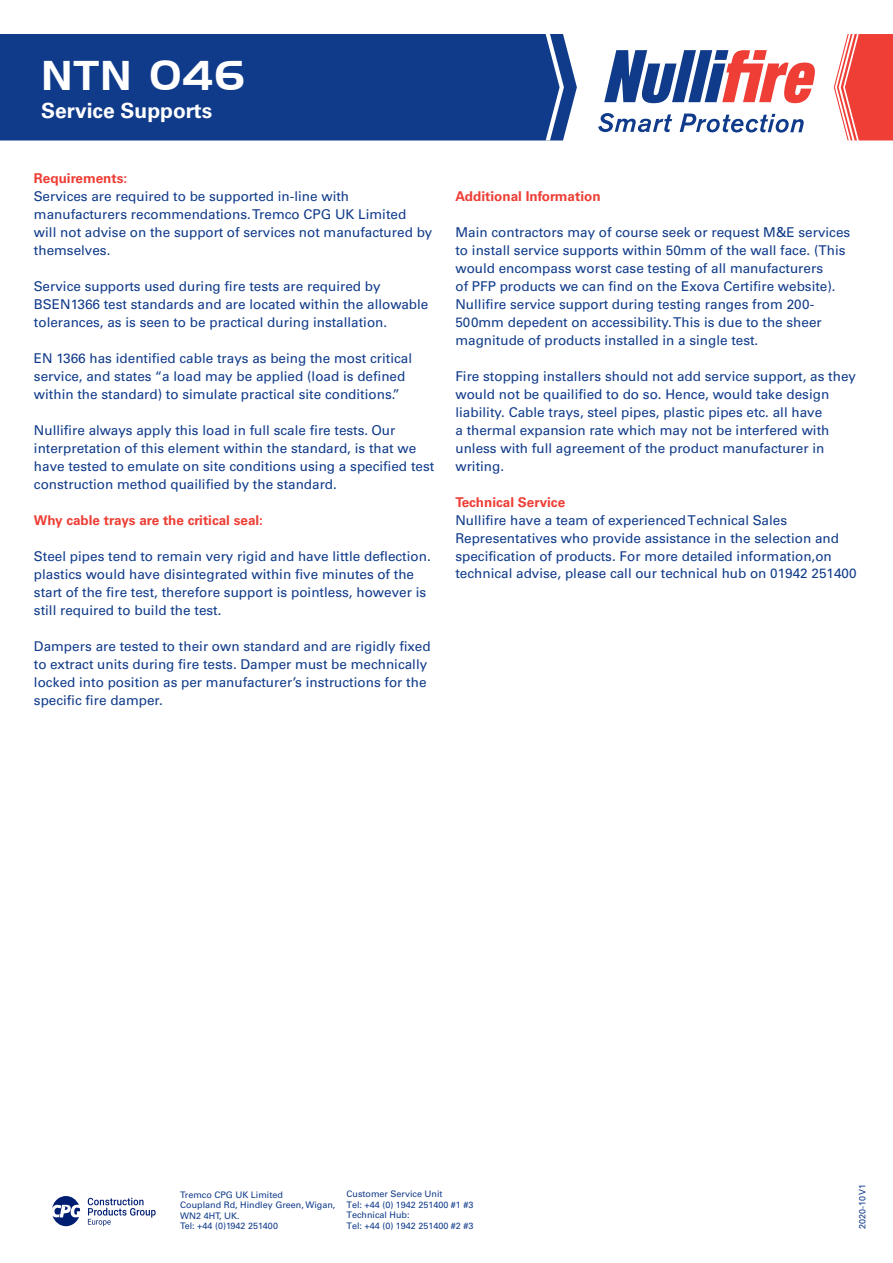
<style>
.page{position:relative;width:893px;height:1263px;background:#fff}
.page>*{position:absolute;margin:0;border:0;box-sizing:border-box;transform-origin:0 0}
.t1{font:40.5px "Handel Gothic BT";letter-spacing:.03em;color:#fff}
.t2{font:700 21px "Univers LTCYR 65";color:#fff}
.t3{font:13.5px/18px "Univers LTCYR 55 Roman";color:#103b8a}
.t4{font:700 13.5px "Univers LTCYR 65";color:#ee3e35}
.t5{font:9px/10.5px "Univers LTCYR 55 Roman";color:#103b8a}
</style>
<div class="page">
<svg style="left:834px;top:34px;width:59px;height:106px"></svg>
<div style="left:0;top:34px;width:577px;height:106px;background:#103b8a"></div>
<svg style="left:546px;top:34px;width:18px;height:106px"></svg>
<svg style="left:52px;top:1196px;width:28px;height:30px"></svg>
<svg style="left:88px;top:1198px;width:68px;height:28px"></svg>
<svg style="left:604px;top:50px;width:211px;height:53px"></svg>
<svg style="left:598px;top:113px;width:74px;height:19px"></svg>
<svg style="left:680px;top:114px;width:124px;height:19px"></svg>
<h1 class="t1" style="left:41px;top:51px;width:205px">NTN 046</h1>
<h2 class="t2" style="left:41px;top:96px;width:173px">Service Supports</h2>
<p class="t4" style="left:34px;top:169px;width:95px">Requirements:</p>
<p class="t3" style="left:34px;top:186px;width:400px">Services are required to be supported in-line with manufacturers recommendations. Tremco CPG UK Limited<br>will not advise on the support of services not manufactured by themselves.</p>
<p class="t3" style="left:34px;top:276px;width:396px">Service supports used during fire tests are required by<br>BSEN1366 test standards and are located within the allowable tolerances, as is seen to be practical during installation.</p>
<p class="t3" style="left:34px;top:348px;width:380px">EN 1366 has identified cable trays as being the most critical service, and states “a load may be applied (load is defined within the standard) to simulate practical site conditions.”</p>
<p class="t3" style="left:34px;top:420px;width:402px">Nullifire always apply this load in full scale fire tests. Our interpretation of this element within the standard, is that we have tested to emulate on site conditions using a specified test construction method quailified by the standard.</p>
<p class="t4" style="left:34px;top:510px;width:231px">Why cable trays are the critical seal:</p>
<p class="t3" style="left:34px;top:546px;width:398px">Steel pipes tend to remain very rigid and have little deflection. plastics would have disintegrated within five minutes of the start of the fire test, therefore support is pointless, however is still required to build the test.</p>
<p class="t3" style="left:34px;top:636px;width:398px">Dampers are tested to their own standard and are rigidly fixed to extract units during fire tests. Damper must be mechnically locked into position as per manufacturer’s instructions for the specific fire damper.</p>
<p class="t4" style="left:455px;top:187px;width:147px">Additional Information</p>
<p class="t3" style="left:455px;top:222px;width:396px">Main contractors may of course seek or request M&amp;E services to install service supports within 50mm of the wall face. (This would encompass worst case testing of all manufacturers<br>of PFP products we can find on the Exova Certifire website).<br>Nullifire service support during testing ranges from 200- 500mm depedent on accessibility. This is due to the sheer magnitude of products installed in a single test.</p>
<p class="t3" style="left:455px;top:366px;width:402px">Fire stopping installers should not add service support, as they would not be quailified to do so. Hence, would take design liability. Cable trays, steel pipes, plastic pipes etc. all have<br>a thermal expansion rate which may not be interfered with unless with full agreement of the product manufacturer in writing.</p>
<p class="t4" style="left:455px;top:493px;width:111px">Technical Service</p>
<p class="t3" style="left:455px;top:511px;width:403px">Nullifire have a team of experienced Technical Sales Representatives who provide assistance in the selection and specification of products. For more detailed information,on technical advise, please call our technical hub on 01942 251400</p>
<p class="t5" style="left:180px;top:1189px;width:157px">Tremco CPG UK Limited<br>Coupland Rd, Hindley Green, Wigan,<br>WN2 4HT, UK.<br>Tel: +44 (0)1942 251400</p>
<p class="t5" style="left:857px;top:1229px;width:47px;rotate:-90deg">2020-10 V1</p>
<p class="t5" style="left:347px;top:1188px;width:128px">Customer Service Unit<br>Tel: +44 (0) 1942 251400 #1 #3<br>Technical Hub:<br>Tel: +44 (0) 1942 251400 #2 #3</p>
</div>
